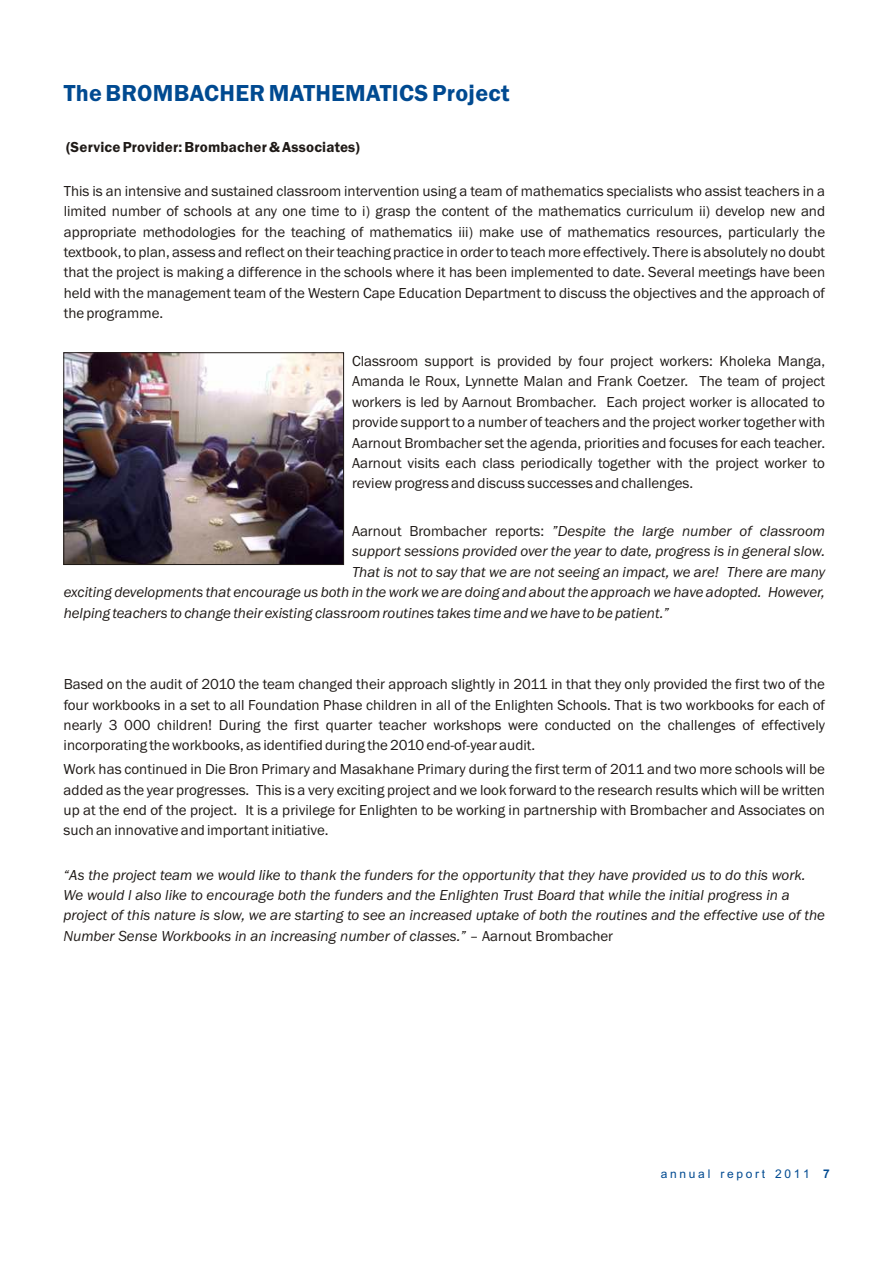
<style>
.page{position:relative;width:893px;height:1263px;background:#fff}
.page>*{position:absolute;margin:0;border:0;box-sizing:border-box;transform-origin:0 0}
.t1{font:600 24px "Franklin Gothic";letter-spacing:.01em;color:#004a91}
.t2{font:15px/20.4px "Franklin Gothic";color:#1f1a17;text-align:justify}
.t3{font:italic 15px/20.4px "Franklin Gothic";color:#1f1a17}
.t4{font:600 15px "Franklin Gothic";letter-spacing:.01em;color:#1f1a17}
.t5{font:12px "Arial";letter-spacing:.22em;color:#004a91}
.s1{font-style:normal}
.s2{font-weight:700}
</style>
<div class="page">
<img style="left:65px;top:354px;width:277px;height:209px">
<div style="left:63px;top:352px;width:281px;height:213px;border:1px solid #1f1a17"></div>
<h1 class="t1" style="left:64px;top:84px;width:447px">The BROMBACHER MATHEMATICS Project</h1>
<p class="t4" style="left:66px;top:141px;width:295px">(Service Provider: Brombacher &amp; Associates)</p>
<p class="t2" style="left:64px;top:182px;width:763px">This is an intensive and sustained classroom intervention using a team of mathematics specialists who assist teachers in a limited number of schools at any one time to i) grasp the content of the mathematics curriculum ii) develop new and appropriate methodologies for the teaching of mathematics iii) make use of mathematics resources, particularly the textbook, to plan, assess and reflect on their teaching practice in order to teach more effectively. There is absolutely no doubt that the project is making a difference in the schools where it has been implemented to date. Several meetings have been held with the management team of the Western Cape Education Department to discuss the objectives and the approach of the programme.</p>
<p class="t2" style="left:352px;top:352px;width:475px">Classroom support is provided by four project workers: Kholeka Manga, Amanda le Roux, Lynnette Malan and Frank Coetzer. The team of project workers is led by Aarnout Brombacher. Each project worker is allocated to provide support to a number of teachers and the project worker together with Aarnout Brombacher set the agenda, priorities and focuses for each teacher.<br>Aarnout visits each class periodically together with the project worker to review progress and discuss successes and challenges.</p>
<p class="t3" style="left:352px;top:522px;width:475px"><span class="s1">Aarnout Brombacher reports:</span> ”Despite the large number of classroom</p>
<p class="t3" style="left:352px;top:542px;width:475px">support sessions provided over the year to date, progress is in general slow.</p>
<p class="t3" style="left:352px;top:563px;width:475px">That is not to say that we are not seeing an impact, we are! There are many</p>
<p class="t3" style="left:64px;top:583px;width:763px">exciting developments that encourage us both in the work we are doing and about the approach we have adopted. However,</p>
<p class="t3" style="left:64px;top:604px;width:607px">helping teachers to change their existing classroom routines takes time and we have to be patient.”</p>
<p class="t2" style="left:64px;top:675px;width:763px">Based on the audit of 2010 the team changed their approach slightly in 2011 in that they only provided the first two of the four workbooks in a set to all Foundation Phase children in all of the Enlighten Schools. That is two workbooks for each of nearly 3 000 children! During the first quarter teacher workshops were conducted on the challenges of effectively incorporating the workbooks, as identified during the 2010 end-of-year audit.</p>
<p class="t2" style="left:64px;top:760px;width:763px">Work has continued in Die Bron Primary and Masakhane Primary during the first term of 2011 and two more schools will be added as the year progresses. This is a very exciting project and we look forward to the research results which will be written up at the end of the project. It is a privilege for Enlighten to be working in partnership with Brombacher and Associates on such an innovative and important initiative.</p>
<p class="t3" style="left:64px;top:865px;width:763px">“As the project team we would like to thank the funders for the opportunity that they have provided us to do this work.<br>We would l also like to encourage both the funders and the Enlighten Trust Board that while the initial progress in a project of this nature is slow, we are starting to see an increased uptake of both the routines and the effective use of the Number Sense Workbooks in an increasing number of classes.” <span class="s1">– Aarnout Brombacher</span></p>
<p class="t5" style="left:661px;top:1169px;width:170px">annual report 2011 <span class="s2">7</span></p>
</div>
